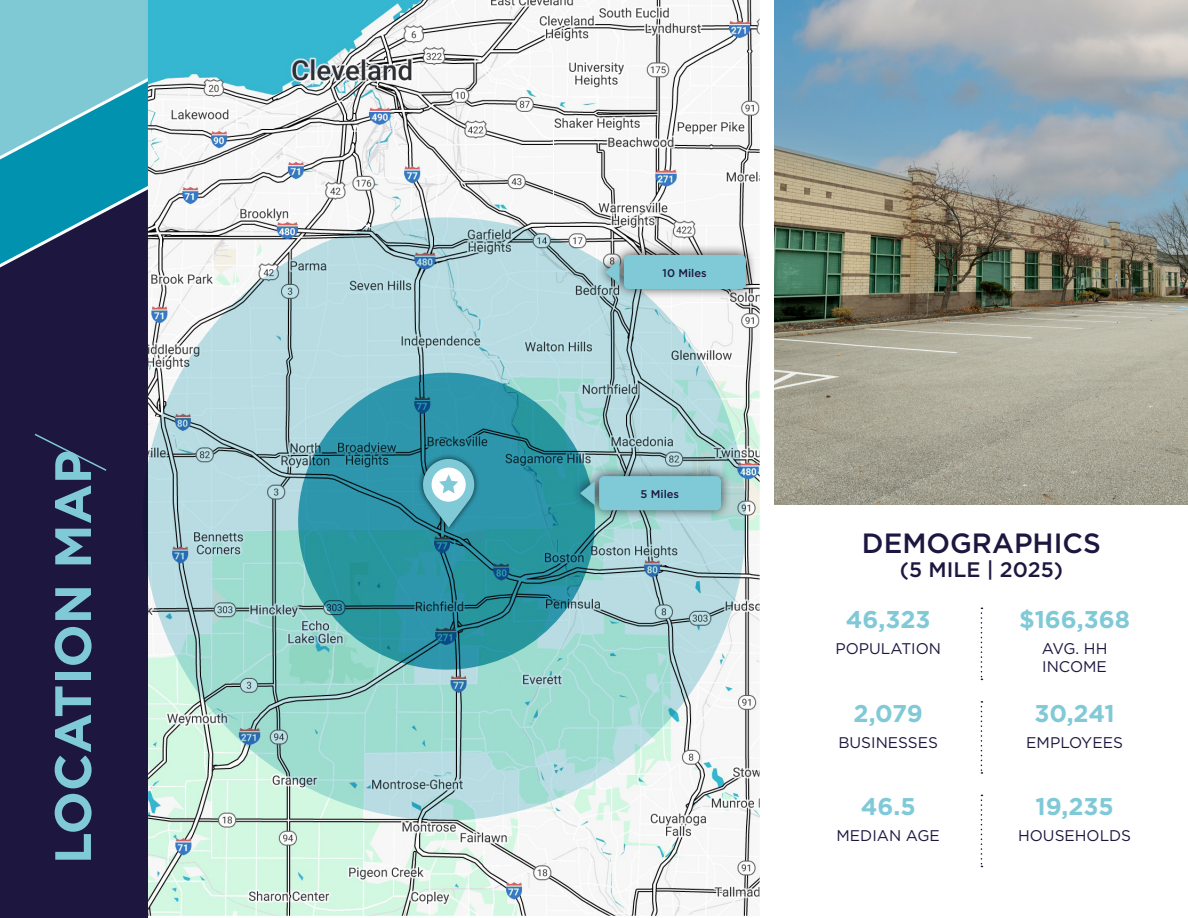
<style>
.page{position:relative;width:1188px;height:918px;background:#fff}
.page>*{position:absolute;margin:0;border:0;box-sizing:border-box;transform-origin:0 0}
.t1{font:700 51px "Gotham";color:#80c9d6}
.t2{font:500 27.75px "Gotham";color:#1d1740}
.t3{font:700 24.15px "Gotham";color:#80c9d6}
.t4{font:500 21px "Gotham";color:#1d1740}
.t5{font:15.45px/18.6px "Gotham";color:#1d1740}
.t6{font:500 11.1px "Gotham";color:#1d1740}
</style>
<div class="page">
<div style="left:0;top:0;width:148px;height:918px;background:#1d1740"></div>
<svg style="left:0;top:0;width:148px;height:268px;background:#429ab0"></svg>
<img style="left:148px;top:0;width:612px;height:916px">
<svg style="left:34px;top:433px;width:73px;height:38px"></svg>
<img style="left:775px;top:0;width:413px;height:504px">
<svg style="left:981px;top:795px;width:1px;height:72px"></svg>
<svg style="left:981px;top:701px;width:1px;height:73px"></svg>
<svg style="left:981px;top:608px;width:1px;height:72px"></svg>
<svg style="left:143px;top:217px;width:603px;height:603px;background:#a6d0d1"></svg>
<svg style="left:298px;top:373px;width:297px;height:297px;background:#298d9d"></svg>
<div style="left:417px;top:453px;width:63px;height:80px;background:#000;opacity:.75"></div>
<svg style="left:422px;top:459px;width:55px;height:68px"></svg>
<div style="left:570px;top:465px;width:162px;height:56px;background:#000;opacity:.75"></div>
<div style="left:599px;top:476px;width:122px;height:34px;background:#80c9d6;border-radius:5px"></div>
<svg style="left:580px;top:481px;width:15px;height:24px"></svg>
<div style="left:595px;top:244px;width:162px;height:56px;background:#000;opacity:.75"></div>
<div style="left:624px;top:255px;width:122px;height:34px;background:#80c9d6;border-radius:5px"></div>
<svg style="left:605px;top:260px;width:15px;height:24px"></svg>
<h1 class="t1" style="left:39px;top:864px;width:415px;rotate:-90deg">LOCATION MAP</h1>
<p class="t6" style="left:663px;top:265px;width:46px">10 Miles</p>
<p class="t6" style="left:641px;top:486px;width:40px">5 Miles</p>
<h2 class="t2" style="left:862px;top:525px;width:240px">DEMOGRAPHICS</h2>
<h3 class="t4" style="left:900px;top:556px;width:165px">(5 MILE | 2025)</h3>
<h3 class="t3" style="left:846px;top:603px;width:86px">46,323</h3>
<h3 class="t3" style="left:1019px;top:603px;width:113px">$166,368</h3>
<p class="t5" style="left:835px;top:638px;width:107px">POPULATION</p>
<p class="t5" style="left:1042px;top:638px;width:67px">AVG. HH<br>INCOME</p>
<h3 class="t3" style="left:854px;top:697px;width:71px">2,079</h3>
<h3 class="t3" style="left:1034px;top:697px;width:82px">30,241</h3>
<p class="t5" style="left:838px;top:733px;width:101px">BUSINESSES</p>
<p class="t5" style="left:1026px;top:733px;width:98px">EMPLOYEES</p>
<h3 class="t3" style="left:861px;top:790px;width:56px">46.5</h3>
<h3 class="t3" style="left:1036px;top:790px;width:80px">19,235</h3>
<p class="t5" style="left:837px;top:826px;width:105px">MEDIAN AGE</p>
<p class="t5" style="left:1018px;top:826px;width:115px">HOUSEHOLDS</p>
</div>
